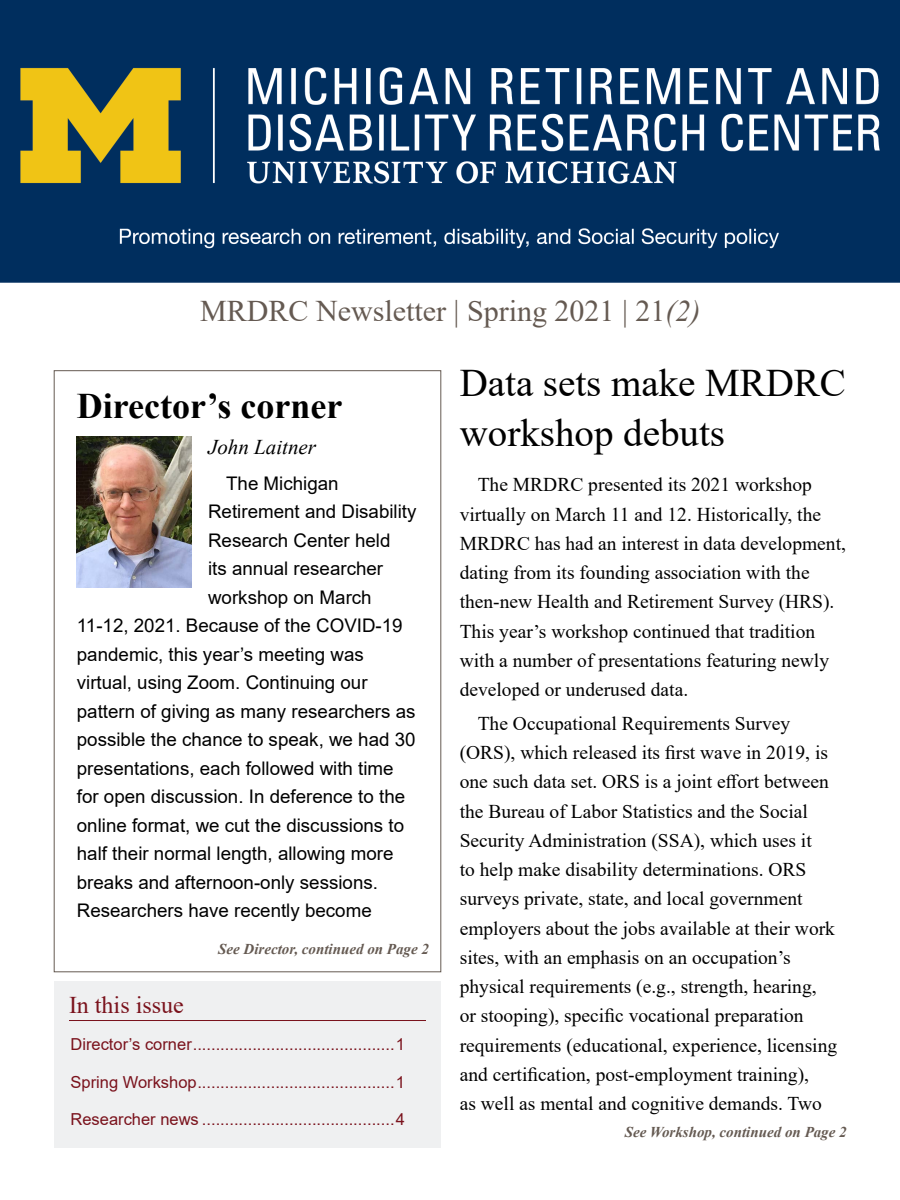
<style>
.page{position:relative;width:900px;height:1200px;background:#fff}
.page>*{position:absolute;margin:0;border:0;box-sizing:border-box;transform-origin:0 0}
.NewsH2{font:39px/49.5px "Times New Roman";color:#000}
.t1{font:700 36px "Times New Roman";color:#000}
.t2{font:30px "Times New Roman";color:#655a52}
.t3{font:24px "Times New Roman";color:#7a121c}
.t4{font:italic 21px "Times New Roman";color:#000}
.NewsBodySerif{font:19.5px/29.2px "Times New Roman";color:#000}
.DirectorsCornerBody{font:18.75px "Arial";color:#000}
.t5{font:16.5px "Arial";color:#7a121c}
.t6{font:italic 700 15px "Times New Roman";color:#655a52}
.s1{font-style:italic}
</style>
<div class="page">
<img style="left:0;top:0;width:900px;height:283px">
<img style="left:77px;top:436px;width:115px;height:152px">
<div style="left:54px;top:981px;width:387px;height:167px;background:#eff0f1"></div>
<hr style="left:69px;top:1020px;width:357px;height:1px;background:#7a121c">
<h3 class="t2" style="left:200px;top:289px;width:502px">MRDRC Newsletter | Spring 2021 | 21<span class="s1">(2)</span></h3>
<h1 class="t1" style="left:77px;top:380px;width:267px">Director’s corner</h1>
<h2 class="t4" style="left:208px;top:432px;width:109px">John Laitner</h2>
<p class="DirectorsCornerBody" style="left:226px;top:470px;width:114px">The Michigan</p>
<p class="DirectorsCornerBody" style="left:208px;top:499px;width:210px">Retirement and Disability</p>
<p class="DirectorsCornerBody" style="left:208px;top:527px;width:184px">Research Center held</p>
<p class="DirectorsCornerBody" style="left:208px;top:556px;width:177px">its annual researcher</p>
<p class="DirectorsCornerBody" style="left:208px;top:584px;width:165px">workshop on March</p>
<p class="DirectorsCornerBody" style="left:77px;top:613px;width:327px">11-12, 2021. Because of the COVID-19</p>
<p class="DirectorsCornerBody" style="left:77px;top:641px;width:288px">pandemic, this year’s meeting was</p>
<p class="DirectorsCornerBody" style="left:77px;top:670px;width:292px">virtual, using Zoom. Continuing our</p>
<p class="DirectorsCornerBody" style="left:77px;top:698px;width:340px">pattern of giving as many researchers as</p>
<p class="DirectorsCornerBody" style="left:77px;top:727px;width:340px">possible the chance to speak, we had 30</p>
<p class="DirectorsCornerBody" style="left:77px;top:755px;width:318px">presentations, each followed with time</p>
<p class="DirectorsCornerBody" style="left:77px;top:784px;width:330px">for open discussion. In deference to the</p>
<p class="DirectorsCornerBody" style="left:77px;top:812px;width:329px">online format, we cut the discussions to</p>
<p class="DirectorsCornerBody" style="left:77px;top:841px;width:318px">half their normal length, allowing more</p>
<p class="DirectorsCornerBody" style="left:77px;top:869px;width:303px">breaks and afternoon-only sessions.</p>
<p class="DirectorsCornerBody" style="left:77px;top:898px;width:296px">Researchers have recently become</p>
<p class="t6" style="left:218px;top:939px;width:212px">See Director, continued on Page 2</p>
<p class="t3" style="left:69px;top:988px;width:116px">In this issue</p>
<p class="t5" style="left:70px;top:1033px;width:336px">Director’s corner............................................1</p>
<p class="t5" style="left:70px;top:1070px;width:336px">Spring Workshop...........................................1</p>
<p class="t5" style="left:70px;top:1108px;width:336px">Researcher news ..........................................4</p>
<h2 class="NewsH2" style="left:460px;top:357px;width:388px">Data sets make MRDRC workshop debuts</h2>
<p class="NewsBodySerif" style="left:460px;top:470px;width:388px;text-indent:18px">The MRDRC presented its 2021 workshop virtually on March 11 and 12. Historically, the MRDRC has had an interest in data development, dating from its founding association with the then-new Health and Retirement Survey (HRS).<br>This year’s workshop continued that tradition with a number of presentations featuring newly developed or underused data.</p>
<p class="NewsBodySerif" style="left:460px;top:708px;width:379px;text-indent:18px">The Occupational Requirements Survey (ORS), which released its first wave in 2019, is one such data set. ORS is a joint effort between the Bureau of Labor Statistics and the Social Security Administration (SSA), which uses it<br>to help make disability determinations. ORS surveys private, state, and local government employers about the jobs available at their work sites, with an emphasis on an occupation’s physical requirements (e.g., strength, hearing, or stooping), specific vocational preparation requirements (educational, experience, licensing and certification, post-employment training),<br>as well as mental and cognitive demands. Two</p>
<p class="t6" style="left:625px;top:1121px;width:223px">See Workshop, continued on Page 2</p>
</div>
